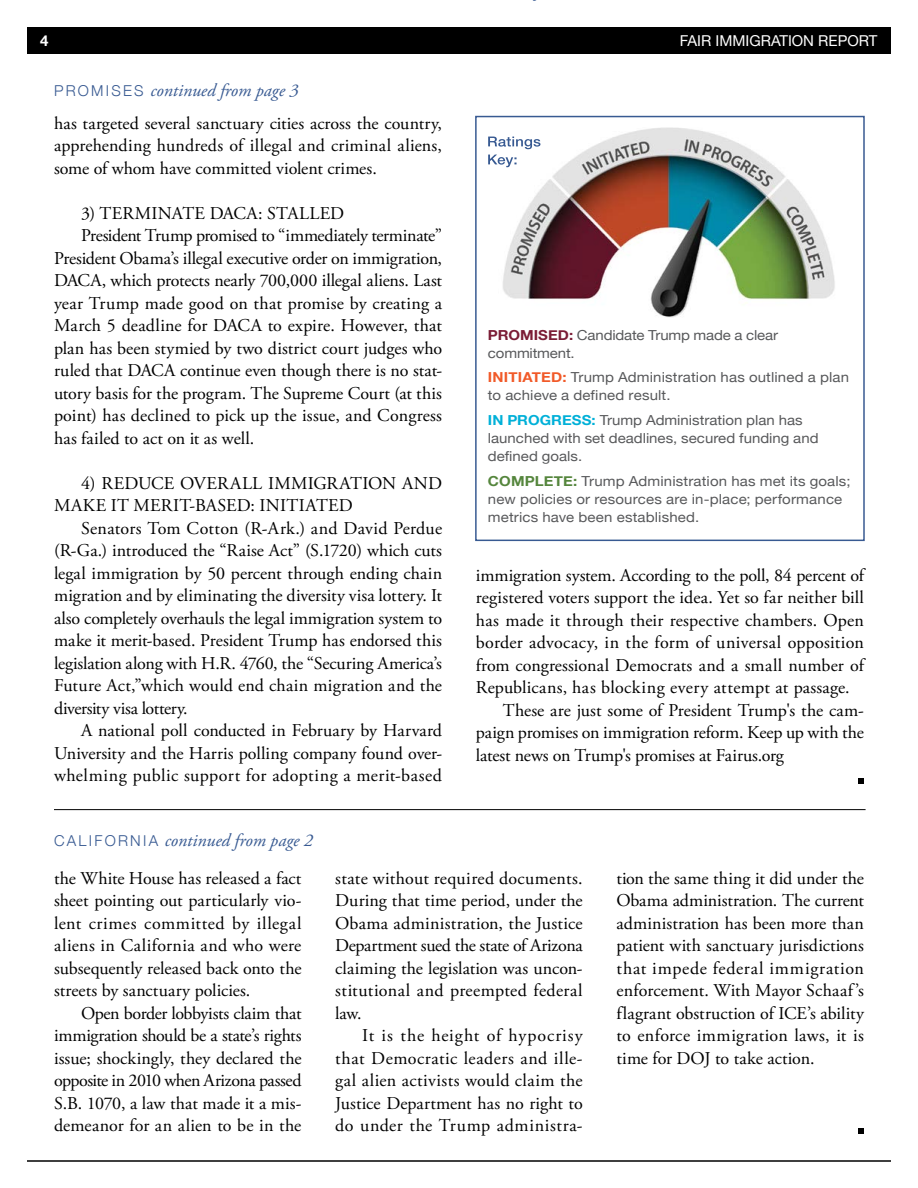
<style>
.page{position:relative;width:918px;height:1188px;background:#fff}
.page>*{position:absolute;margin:0;border:0;box-sizing:border-box;transform-origin:0 0}
.Body_Paragraph{font:18px/22.5px "Adobe Garamond Pro";letter-spacing:.01em;color:#000;text-align:justify}
.t1{font:italic 18px "Adobe Garamond Pro";color:#385a92}
.t2{font:15px "Helvetica Neue";color:#fff}
.t3{font:700 15px "Helvetica Neue";color:#fff}
.Body_Paragraph-2{font:13.8px/18px "Helvetica Neue";letter-spacing:.005em;color:#58595b;scale:1.09 1}
.s1{font-family:"Helvetica Neue";font-weight:300;font-style:normal;font-size:15px}
.s2{font-weight:700;color:#7b1d36}
.s3{font-weight:700;color:#f15a29}
.s4{font-weight:700;color:#00b0d8}
.s5{font-weight:700;color:#55863d}
</style>
<div class="page">
<div style="left:27px;top:27px;width:864px;height:27px;background:#000"></div>
<hr style="left:27px;top:1160px;width:864px;height:2px;background:#000">
<img style="left:503px;top:127px;width:332px;height:190px">
<svg style="left:859px;top:1129px;width:5px;height:5px"></svg>
<svg style="left:859px;top:779px;width:5px;height:5px"></svg>
<hr style="left:54px;top:809px;width:812px;height:1px;background:#000">
<svg style="left:488px;top:155px;width:29px;height:12px"></svg>
<svg style="left:488px;top:137px;width:52px;height:12px"></svg>
<div style="left:475px;top:116px;width:390px;height:425px;border:2px solid #385a92"></div>
<p class="t3" style="left:40px;top:29px;width:10px">4</p>
<p class="t2" style="left:680px;top:30px;width:199px">FAIR IMMIGRATION REPORT</p>
<p class="t1" style="left:54px;top:79px;width:246px"><span class="s1">PROMISES</span> continued from page 3</p>
<p class="Body_Paragraph" style="left:54px;top:113px;width:390px">has targeted several sanctuary cities across the country, apprehending hundreds of illegal and criminal aliens, some of whom have committed violent crimes.</p>
<p class="Body_Paragraph" style="left:81px;top:203px;width:265px">3) TERMINATE DACA: STALLED</p>
<p class="Body_Paragraph" style="left:54px;top:225px;width:390px;text-indent:27px">President Trump promised to “immediately terminate” President Obama’s illegal executive order on immigration, DACA, which protects nearly 700,000 illegal aliens. Last year Trump made good on that promise by creating a March 5 deadline for DACA to expire. However, that plan has been stymied by two district court judges who ruled that DACA continue even though there is no stat&shy;utory basis for the program. The Supreme Court (at this point) has declined to pick up the issue, and Congress has failed to act on it as well.</p>
<p class="Body_Paragraph" style="left:54px;top:473px;width:390px;text-indent:27px">4) REDUCE OVERALL IMMIGRATION AND<br>MAKE IT MERIT-BASED: INITIATED</p>
<p class="Body_Paragraph" style="left:54px;top:518px;width:390px;text-indent:27px">Senators Tom Cotton (R-Ark.) and David Perdue (R-Ga.) introduced the “Raise Act” (S.1720) which cuts legal immigration by 50 percent through ending chain migration and by eliminating the diversity visa lottery. It also completely overhauls the legal immigration system to make it merit-based. President Trump has endorsed this legislation along with H.R. 4760, the “Securing America’s Future Act,”which would end chain migration and the diversity visa lottery.</p>
<p class="Body_Paragraph" style="left:54px;top:720px;width:390px;text-indent:27px">A national poll conducted in February by Harvard University and the Harris polling company found over&shy;whelming public support for adopting a merit-based</p>
<p class="t1" style="left:54px;top:830px;width:260px"><span class="s1">CALIFORNIA</span> continued from page 2</p>
<p class="Body_Paragraph-2" style="left:488px;top:327px;width:268px"><span class="s2">PROMISED:</span> Candidate Trump made a clear commitment.</p>
<p class="Body_Paragraph-2" style="left:488px;top:369px;width:333px"><span class="s3">INITIATED:</span> Trump Administration has outlined a plan to achieve a defined result.</p>
<p class="Body_Paragraph-2" style="left:488px;top:412px;width:305px"><span class="s4">IN PROGRESS:</span> Trump Administration plan has launched with set deadlines, secured funding and defined goals.</p>
<p class="Body_Paragraph-2" style="left:488px;top:473px;width:334px"><span class="s5">COMPLETE:</span> Trump Administration has met its goals; new policies or resources are in-place; performance metrics have been established.</p>
<p class="Body_Paragraph" style="left:476px;top:564px;width:390px">immigration system. According to the poll, 84 percent of registered voters support the idea. Yet so far neither bill has made it through their respective chambers. Open border advocacy, in the form of universal opposition from congressional Democrats and a small number of Republicans, has blocking every attempt at passage.</p>
<p class="Body_Paragraph" style="left:476px;top:699px;width:390px;text-indent:27px">These are just some of President Trump's the cam&shy;paign promises on immigration reform. Keep up with the latest news on Trump's promises at Fairus.org</p>
<p class="Body_Paragraph" style="left:54px;top:867px;width:249px">the White House has released a fact sheet pointing out particularly vio&shy;lent crimes committed by illegal aliens in California and who were subsequently released back onto the streets by sanctuary policies.</p>
<p class="Body_Paragraph" style="left:54px;top:1002px;width:249px;text-indent:27px">Open border lobbyists claim that immigration should be a state’s rights issue; shockingly, they declared the opposite in 2010 when Arizona passed S.B. 1070, a law that made it a mis&shy;demeanor for an alien to be in the</p>
<p class="Body_Paragraph" style="left:335px;top:867px;width:249px">state without required documents.<br>During that time period, under the Obama administration, the Justice Department sued the state of Arizona claiming the legislation was uncon&shy;stitutional and preempted federal law.</p>
<p class="Body_Paragraph" style="left:335px;top:1025px;width:249px;text-indent:27px">It is the height of hypocrisy that Democratic leaders and ille&shy;gal alien activists would claim the Justice Department has no right to do under the Trump administra-</p>
<p class="Body_Paragraph" style="left:616px;top:867px;width:249px">tion the same thing it did under the Obama administration. The current administration has been more than patient with sanctuary jurisdictions that impede federal immigration enforcement. With Mayor Schaaf’s flagrant obstruction of ICE’s ability to enforce immigration laws, it is time for DOJ to take action.</p>
</div>
